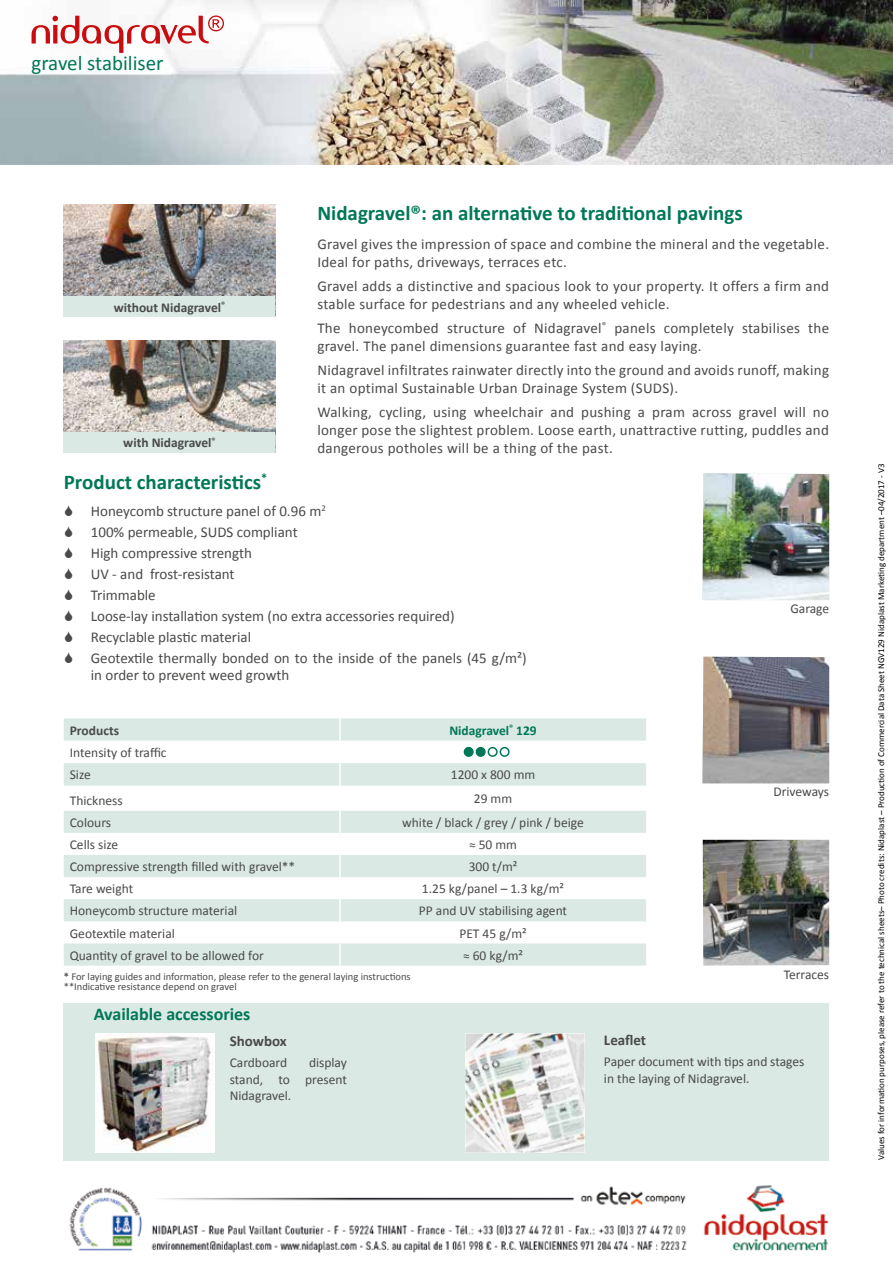
<style>
.page{position:relative;width:893px;height:1263px;background:#fff}
.page>*{position:absolute;margin:0;border:0;box-sizing:border-box;transform-origin:0 0}
.t1{font:700 21px "Calibri";color:#007858}
.t2{font:21px "Calibri";color:#007858}
.t3{font:700 18px "Calibri";color:#007858}
.t4{font:15px/18px "Calibri";letter-spacing:.02em;color:#4a4a49}
.t5{font:15px/21px "Calibri";color:#4a4a49}
.t6{font:700 15px "Calibri";color:#4a4a49}
.t7{font:13.5px/16.5px "Calibri";color:#4a4a49}
.t8{font:700 13.5px "Calibri";color:#4a4a49}
.t9{font:700 13.5px "Calibri";color:#007858}
.t10{font:10.5px/10.5px "Calibri";color:#4a4a49}
.t11{font:9px "Calibri";color:#000}
.s1{font-weight:700}
</style>
<div class="page">
<div style="left:64px;top:1003px;width:765px;height:157px;background:#dae9e3"></div>
<img style="left:0;top:0;width:893px;height:165px">
<img style="left:95px;top:1033px;width:119px;height:119px">
<img style="left:465px;top:1033px;width:119px;height:119px">
<img style="left:64px;top:340px;width:211px;height:92px">
<div style="left:64px;top:432px;width:211px;height:20px;background:#dae9e3"></div>
<img style="left:64px;top:204px;width:211px;height:92px">
<div style="left:64px;top:296px;width:211px;height:21px;background:#dae9e3"></div>
<img style="left:69px;top:1185px;width:759px;height:68px">
<img style="left:703px;top:840px;width:126px;height:126px">
<img style="left:702px;top:657px;width:127px;height:126px">
<svg style="left:64px;top:718px;width:582px;height:248px;fill:#dae9e3"></svg>
<hr style="left:339px;top:855px;width:2px;height:22px;background:#fff">
<hr style="left:339px;top:718px;width:2px;height:23px;background:#fff">
<hr style="left:339px;top:763px;width:2px;height:23px;background:#fff">
<hr style="left:339px;top:811px;width:2px;height:22px;background:#fff">
<hr style="left:339px;top:899px;width:2px;height:22px;background:#fff">
<hr style="left:339px;top:943px;width:2px;height:23px;background:#fff">
<div style="left:464px;top:748px;width:9px;height:8px;background:#007858;border-radius:50%"></div>
<div style="left:464px;top:747px;width:10px;height:10px;border:2px solid #007858;border-radius:50%"></div>
<div style="left:476px;top:748px;width:9px;height:8px;background:#007858;border-radius:50%"></div>
<div style="left:476px;top:747px;width:10px;height:10px;border:2px solid #007858;border-radius:50%"></div>
<div style="left:488px;top:747px;width:10px;height:10px;border:2px solid #007858;border-radius:50%"></div>
<div style="left:500px;top:747px;width:10px;height:10px;border:2px solid #007858;border-radius:50%"></div>
<svg style="left:32px;top:15px;width:192px;height:38px"></svg>
<img style="left:702px;top:473px;width:127px;height:127px">
<h1 class="t2" style="left:32px;top:50px;width:134px">gravel stabiliser</h1>
<p class="t8" style="left:114px;top:298px;width:113px">without Nidagravel<sup>®</sup></p>
<p class="t8" style="left:123px;top:434px;width:94px">with Nidagravel<sup>®</sup></p>
<h1 class="t1" style="left:317px;top:200px;width:427px">Nidagravel®: an alternative to traditional pavings</h1>
<p class="t4" style="left:317px;top:235px;width:513px">Gravel gives the impression of space and combine the mineral and the vegetable.<br>Ideal for paths, driveways, terraces etc.</p>
<p class="t4" style="left:317px;top:277px;width:513px">Gravel adds a distinctive and spacious look to your property. It offers a firm and stable surface for pedestrians and any wheeled vehicle.</p>
<p class="t4" style="left:317px;top:319px;width:513px">The honeycombed structure of Nidagravel<sup>®</sup> panels completely stabilises the gravel. The panel dimensions guarantee fast and easy laying.</p>
<p class="t4" style="left:317px;top:361px;width:513px">Nidagravel infiltrates rainwater directly into the ground and avoids runoff, making it an optimal Sustainable Urban Drainage System (SUDS).</p>
<p class="t4" style="left:317px;top:403px;width:513px;text-align:justify">Walking, cycling, using wheelchair and pushing a pram across gravel will no longer pose the slightest problem. Loose earth, unattractive rutting, puddles and dangerous potholes will be a thing of the past.</p>
<h1 class="t1" style="left:64px;top:469px;width:205px">Product characteristics<sup>*</sup></h1>
<p class="t5" style="left:91px;top:501px;width:438px">Honeycomb structure panel of 0.96 m<sup>2<br></sup>100% permeable, SUDS compliant<br>High compressive strength<br>UV - and frost-resistant<br>Trimmable<br>Loose-lay installation system (no extra accessories required)<br>Recyclable plastic material<br>Geotextile thermally bonded on to the inside of the panels (45 g/m²)</p>
<p class="t5" style="left:91px;top:664px;width:200px">in order to prevent weed growth</p>
<p class="t8" style="left:70px;top:721px;width:51px">Products</p>
<p class="t9" style="left:449px;top:721px;width:89px">Nidagravel<sup>®</sup> 129</p>
<p class="t7" style="left:70px;top:741px;width:98px;line-height:22.5px">Intensity of traffic<br>Size</p>
<p class="t7" style="left:451px;top:767px;width:86px">1200 x 800 mm</p>
<p class="t7" style="left:70px;top:792px;width:54px">Thickness</p>
<p class="t7" style="left:474px;top:790px;width:40px">29 mm</p>
<p class="t7" style="left:70px;top:814px;width:43px">Colours</p>
<p class="t7" style="left:402px;top:814px;width:183px">white / black / grey / pink / beige</p>
<p class="t7" style="left:70px;top:836px;width:50px">Cells size</p>
<p class="t7" style="left:469px;top:836px;width:50px">≈ 50 mm</p>
<p class="t7" style="left:70px;top:858px;width:227px">Compressive strength filled with gravel**</p>
<p class="t7" style="left:469px;top:858px;width:50px">300 t/m²</p>
<p class="t7" style="left:70px;top:880px;width:65px">Tare weight</p>
<p class="t7" style="left:422px;top:880px;width:144px">1.25 kg/panel – 1.3 kg/m²</p>
<p class="t7" style="left:70px;top:903px;width:169px">Honeycomb structure material</p>
<p class="t7" style="left:419px;top:903px;width:150px">PP and UV stabilising agent</p>
<p class="t7" style="left:70px;top:925px;width:107px">Geotextile material</p>
<p class="t7" style="left:459px;top:925px;width:69px">PET 45 g/m²</p>
<p class="t7" style="left:70px;top:947px;width:196px">Quantity of gravel to be allowed for</p>
<p class="t7" style="left:463px;top:947px;width:62px">≈ 60 kg/m²</p>
<p class="t10" style="left:64px;top:971px;width:348px"><span class="s1">*</span> For laying guides and information, please refer to the general laying instructions **Indicative resistance depend on gravel</p>
<p class="t3" style="left:94px;top:1003px;width:158px">Available accessories</p>
<p class="t6" style="left:230px;top:1032px;width:59px">Showbox</p>
<p class="t7" style="left:230px;top:1055px;width:59px">Cardboard</p>
<p class="t7" style="left:230px;top:1055px;width:119px;text-align:justify;text-indent:79px">display stand, to present Nidagravel.</p>
<p class="t7" style="left:790px;top:600px;width:40px">Garage</p>
<p class="t7" style="left:773px;top:783px;width:57px">Driveways</p>
<p class="t7" style="left:784px;top:966px;width:47px">Terraces</p>
<p class="t6" style="left:604px;top:1031px;width:44px">Leaflet</p>
<p class="t7" style="left:604px;top:1053px;width:202px">Paper document with tips and stages in the laying of Nidagravel.</p>
<p class="t11" style="left:875px;top:1160px;width:698px;rotate:-90deg">Values for information purposes, please refer to the technical sheets– Photo credits: Nidaplast – Production of Commercial Data Sheet NGV129 Nidaplast Marketing department –04/2017 - V3</p>
</div>
